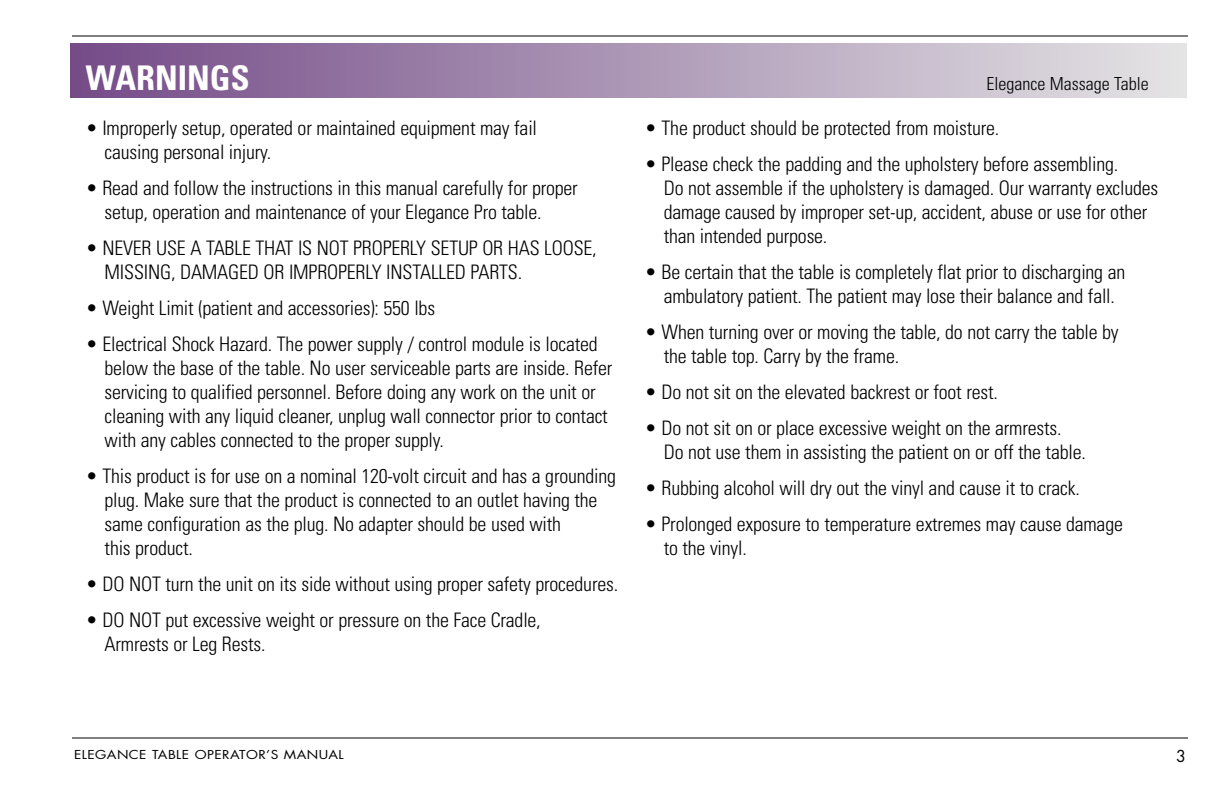
<style>
.page{position:relative;width:1224px;height:792px;background:#fff}
.page>*{position:absolute;margin:0;border:0;box-sizing:border-box;transform-origin:0 0}
.t1{font:700 condensed 34px "Univers";color:#fff}
.t2{font:300 condensed 20px/24px "Univers";letter-spacing:-.01em;color:#000}
.t3{font:300 condensed 18px "Univers";color:#000}
.t4{font:16px "Futura";color:#000}
.t5{font:12px "Futura";letter-spacing:.03em;color:#000;scale:1.15 1}
</style>
<div class="page">
<hr style="left:72px;top:36px;width:1116px;height:1px;background:#000">
<hr style="left:72px;top:738px;width:1116px;height:1px;background:#000">
<div style="left:71px;top:44px;width:1116px;height:54px;background:linear-gradient(to right,#754b88,#e4e4e5)"></div>
<h1 class="t1" style="left:86px;top:65px;width:165px">WARNINGS</h1>
<p class="t2" style="left:105px;top:118px;width:434px;text-indent:-19px">• Improperly setup, operated or maintained equipment may fail causing personal injury.</p>
<p class="t2" style="left:105px;top:178px;width:475px;text-indent:-19px">• Read and follow the instructions in this manual carefully for proper setup, operation and maintenance of your Elegance Pro table.</p>
<p class="t2" style="left:105px;top:238px;width:494px;text-indent:-19px">• NEVER USE A TABLE THAT IS NOT PROPERLY SETUP OR HAS LOOSE,<br>MISSING, DAMAGED OR IMPROPERLY INSTALLED PARTS.</p>
<p class="t2" style="left:86px;top:298px;width:351px">• Weight Limit (patient and accessories): 550 lbs</p>
<p class="t2" style="left:105px;top:334px;width:509px;text-indent:-19px">• Electrical Shock Hazard. The power supply / control module is located below the base of the table. No user serviceable parts are inside. Refer servicing to qualified personnel. Before doing any work on the unit or cleaning with any liquid cleaner, unplug wall connector prior to contact with any cables connected to the proper supply.</p>
<p class="t2" style="left:105px;top:466px;width:513px;text-indent:-19px">• This product is for use on a nominal 120-volt circuit and has a grounding plug. Make sure that the product is connected to an outlet having the same configuration as the plug. No adapter should be used with<br>this product.</p>
<p class="t2" style="left:86px;top:574px;width:534px">• DO NOT turn the unit on its side without using proper safety procedures.</p>
<p class="t2" style="left:105px;top:610px;width:438px;text-indent:-19px">• DO NOT put excessive weight or pressure on the Face Cradle,<br>Armrests or Leg Rests.</p>
<p class="t3" style="left:987px;top:77px;width:164px">Elegance Massage Table</p>
<p class="t2" style="left:645px;top:118px;width:356px">• The product should be protected from moisture.</p>
<p class="t2" style="left:664px;top:154px;width:496px;text-indent:-19px">• Please check the padding and the upholstery before assembling.<br>Do not assemble if the upholstery is damaged. Our warranty excludes damage caused by improper set-up, accident, abuse or use for other than intended purpose.</p>
<p class="t2" style="left:645px;top:262px;width:482px;text-align:center">• Be certain that the table is completely flat prior to discharging an ambulatory patient. The patient may lose their balance and fall.</p>
<p class="t2" style="left:664px;top:322px;width:456px;text-indent:-19px">• When turning over or moving the table, do not carry the table by the table top. Carry by the frame.</p>
<p class="t2" style="left:645px;top:382px;width:354px">• Do not sit on the elevated backrest or foot rest.</p>
<p class="t2" style="left:664px;top:418px;width:424px;text-indent:-19px">• Do not sit on or place excessive weight on the armrests.<br>Do not use them in assisting the patient on or off the table.</p>
<p class="t2" style="left:645px;top:478px;width:436px">• Rubbing alcohol will dry out the vinyl and cause it to crack.</p>
<p class="t2" style="left:664px;top:514px;width:461px;text-indent:-19px">• Prolonged exposure to temperature extremes may cause damage to the vinyl.</p>
<p class="t5" style="left:74px;top:749px;width:236px">ELEGANCE TABLE OPERATOR’S MANUAL</p>
<p class="t4" style="left:1176px;top:749px;width:11px">3</p>
</div>
